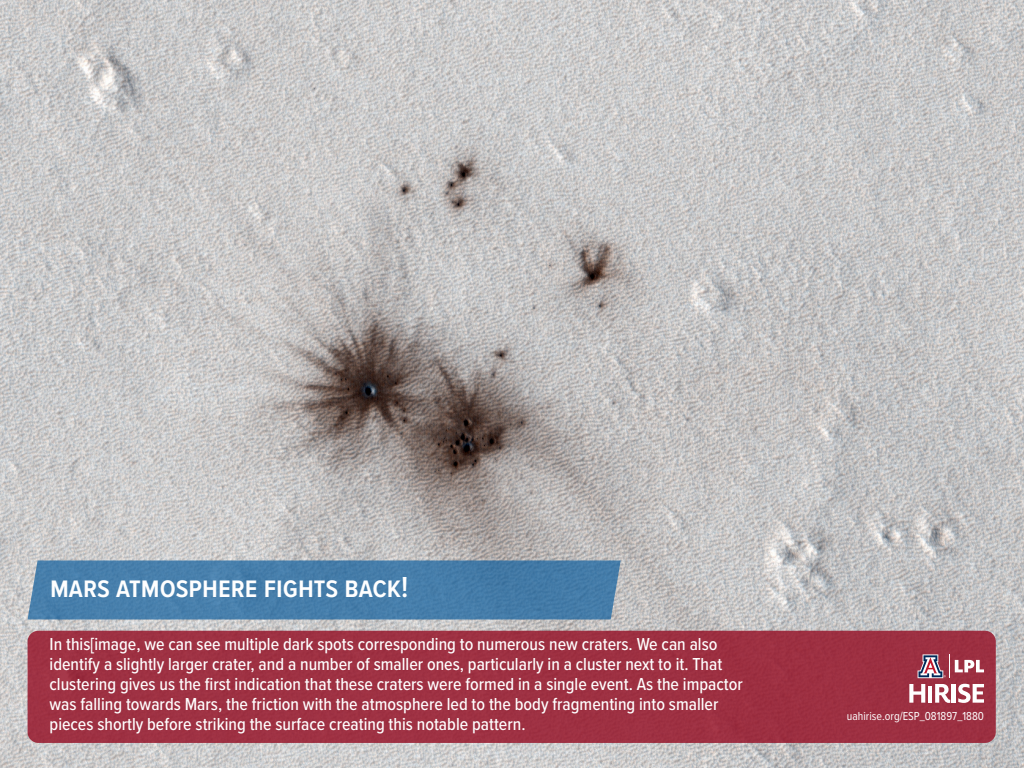
<style>
.page{position:relative;width:1024px;height:768px;background:#fff}
.page>*{position:absolute;margin:0;border:0;box-sizing:border-box;transform-origin:0 0}
.t1{font:600 30px "Proxima Nova Cond";color:#fff}
.t2{font:500 18px/20px "Proxima Nova Cond";color:#fff}
.t3{font:12px "Proxima Nova Cond";color:#fff}
</style>
<div class="page">
<img style="left:0;top:0;width:1024px;height:768px">
<svg style="left:28px;top:560px;width:593px;height:60px;background:#4a7faa"></svg>
<div style="left:28px;top:631px;width:968px;height:112px;background:#9e3142;border-radius:11px"></div>
<svg style="left:909px;top:684px;width:16px;height:19px"></svg>
<hr style="left:928px;top:686px;width:4px;height:17px;background:#fff">
<svg style="left:935px;top:684px;width:15px;height:19px"></svg>
<hr style="left:952px;top:684px;width:4px;height:19px;background:#fff">
<svg style="left:958px;top:684px;width:26px;height:19px"></svg>
<svg style="left:918px;top:654px;width:66px;height:24px"></svg>
<h1 class="t1" style="left:50px;top:574px;width:360px">MARS ATMOSPHERE FIGHTS BACK!</h1>
<p class="t2" style="left:50px;top:635px;width:695px">In this[image, we can see multiple dark spots corresponding to numerous new craters. We can also identify a slightly larger crater, and a number of smaller ones, particularly in a cluster next to it. That clustering gives us the first indication that these craters were formed in a single event. As the impactor was falling towards Mars, the friction with the atmosphere led to the body fragmenting into smaller pieces shortly before striking the surface creating this notable pattern.</p>
<p class="t3" style="left:847px;top:711px;width:139px">uahirise.org/ESP_081897_1880</p>
</div>
